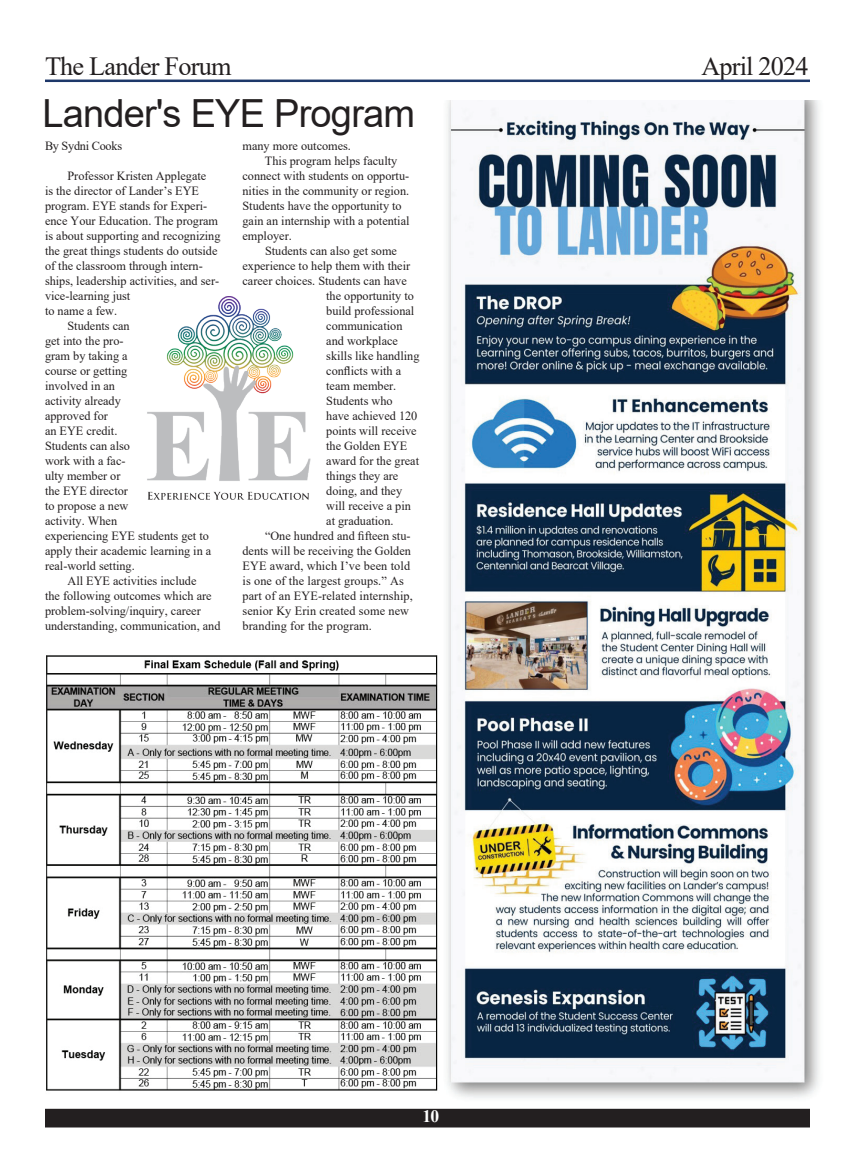
<style>
.page{position:relative;width:855px;height:1170px;background:#fff}
.page>*{position:absolute;margin:0;border:0;box-sizing:border-box;transform-origin:0 0}
.t1{font:38.75px "Arial";letter-spacing:-.02em;color:#231f20}
.t2{font:26.25px "Times New Roman";letter-spacing:-.03em;color:#231f20}
.t3{font:700 17.5px "Times New Roman";color:#fff}
.t4{font:12.5px "Times New Roman";color:#231f20}
.t5{font:12.5px "Times New Roman";letter-spacing:-.02em;color:#231f20}
</style>
<div class="page">
<div style="left:46px;top:1109px;width:763px;height:18px;background:#231f20"></div>
<div style="left:45px;top:1109px;width:765px;height:19px;border:1px solid #231f20"></div>
<hr style="left:45px;top:80px;width:765px;height:2px;background:#1d3769">
<img style="left:447px;top:101px;width:372px;height:997px">
<img style="left:46px;top:655px;width:392px;height:436px">
<img style="left:147px;top:296px;width:164px;height:204px">
<h2 class="t2" style="left:45px;top:48px;width:188px">The Lander Forum</h2>
<h1 class="t1" style="left:42px;top:86px;width:374px">Lander's EYE Program</h1>
<p class="t5" style="left:45px;top:137px;width:79px">By Sydni Cooks</p>
<p class="t4" style="left:68px;top:167px;width:140px">Professor Kristen Applegate</p>
<p class="t4" style="left:45px;top:182px;width:156px">is the director of Lander’s EYE</p>
<p class="t4" style="left:45px;top:197px;width:164px">program. EYE stands for Experi-</p>
<p class="t4" style="left:45px;top:212px;width:175px">ence Your Education. The program</p>
<p class="t4" style="left:45px;top:227px;width:177px">is about supporting and recognizing</p>
<p class="t4" style="left:45px;top:242px;width:174px">the great things students do outside</p>
<p class="t4" style="left:45px;top:257px;width:159px">of the classroom through intern-</p>
<p class="t4" style="left:45px;top:272px;width:176px">ships, leadership activities, and ser-</p>
<p class="t4" style="left:45px;top:287px;width:87px">vice-learning just</p>
<p class="t4" style="left:45px;top:302px;width:74px">to name a few.</p>
<p class="t4" style="left:68px;top:317px;width:64px">Students can</p>
<p class="t4" style="left:45px;top:332px;width:80px">get into the pro-</p>
<p class="t4" style="left:45px;top:347px;width:84px">gram by taking a</p>
<p class="t4" style="left:45px;top:362px;width:84px">course or getting</p>
<p class="t4" style="left:45px;top:377px;width:72px">involved in an</p>
<p class="t4" style="left:45px;top:392px;width:77px">activity already</p>
<p class="t4" style="left:45px;top:407px;width:64px">approved for</p>
<p class="t4" style="left:45px;top:422px;width:74px">an EYE credit.</p>
<p class="t4" style="left:45px;top:437px;width:87px">Students can also</p>
<p class="t4" style="left:45px;top:452px;width:82px">work with a fac-</p>
<p class="t4" style="left:45px;top:467px;width:77px">ulty member or</p>
<p class="t4" style="left:45px;top:482px;width:85px">the EYE director</p>
<p class="t4" style="left:45px;top:497px;width:85px">to propose a new</p>
<p class="t4" style="left:45px;top:512px;width:74px">activity. When</p>
<p class="t4" style="left:45px;top:527px;width:165px">experiencing EYE students get to</p>
<p class="t4" style="left:45px;top:542px;width:168px">apply their academic learning in a</p>
<p class="t4" style="left:45px;top:557px;width:91px">real-world setting.</p>
<p class="t4" style="left:68px;top:572px;width:130px">All EYE activities include</p>
<p class="t4" style="left:45px;top:587px;width:168px">the following outcomes which are</p>
<p class="t4" style="left:45px;top:602px;width:157px">problem-solving/inquiry, career</p>
<p class="t4" style="left:45px;top:617px;width:177px">understanding, communication, and</p>
<p class="t4" style="left:242px;top:137px;width:110px">many more outcomes.</p>
<p class="t4" style="left:265px;top:152px;width:134px">This program helps faculty</p>
<p class="t4" style="left:242px;top:167px;width:168px">connect with students on opportu-</p>
<p class="t4" style="left:242px;top:182px;width:168px">nities in the community or region.</p>
<p class="t4" style="left:242px;top:197px;width:161px">Students have the opportunity to</p>
<p class="t4" style="left:242px;top:212px;width:169px">gain an internship with a potential</p>
<p class="t4" style="left:242px;top:227px;width:51px">employer.</p>
<p class="t4" style="left:265px;top:242px;width:134px">Students can also get some</p>
<p class="t4" style="left:242px;top:257px;width:169px">experience to help them with their</p>
<p class="t4" style="left:242px;top:272px;width:166px">career choices. Students can have</p>
<p class="t4" style="left:326px;top:287px;width:89px">the opportunity to</p>
<p class="t4" style="left:326px;top:302px;width:90px">build professional</p>
<p class="t4" style="left:326px;top:317px;width:78px">communication</p>
<p class="t4" style="left:326px;top:332px;width:73px">and workplace</p>
<p class="t4" style="left:326px;top:347px;width:95px">skills like handling</p>
<p class="t4" style="left:326px;top:362px;width:76px">conflicts with a</p>
<p class="t4" style="left:326px;top:377px;width:72px">team member.</p>
<p class="t4" style="left:326px;top:392px;width:68px">Students who</p>
<p class="t4" style="left:326px;top:407px;width:93px">have achieved 120</p>
<p class="t4" style="left:326px;top:422px;width:92px">points will receive</p>
<p class="t4" style="left:326px;top:437px;width:82px">the Golden EYE</p>
<p class="t4" style="left:326px;top:452px;width:94px">award for the great</p>
<p class="t4" style="left:326px;top:467px;width:74px">things they are</p>
<p class="t4" style="left:326px;top:482px;width:77px">doing, and they</p>
<p class="t4" style="left:326px;top:497px;width:86px">will receive a pin</p>
<p class="t4" style="left:326px;top:512px;width:69px">at graduation.</p>
<p class="t4" style="left:265px;top:527px;width:147px">“One hundred and fifteen stu-</p>
<p class="t4" style="left:242px;top:542px;width:170px">dents will be receiving the Golden</p>
<p class="t4" style="left:242px;top:557px;width:169px">EYE award, which I’ve been told</p>
<p class="t4" style="left:242px;top:572px;width:163px">is one of the largest groups.” As</p>
<p class="t4" style="left:242px;top:587px;width:172px">part of an EYE-related internship,</p>
<p class="t4" style="left:242px;top:602px;width:168px">senior Ky Erin created some new</p>
<p class="t4" style="left:242px;top:617px;width:131px">branding for the program.</p>
<h3 class="t3" style="left:422px;top:1104px;width:18px">10</h3>
<h2 class="t2" style="left:701px;top:48px;width:109px">April 2024</h2>
</div>
